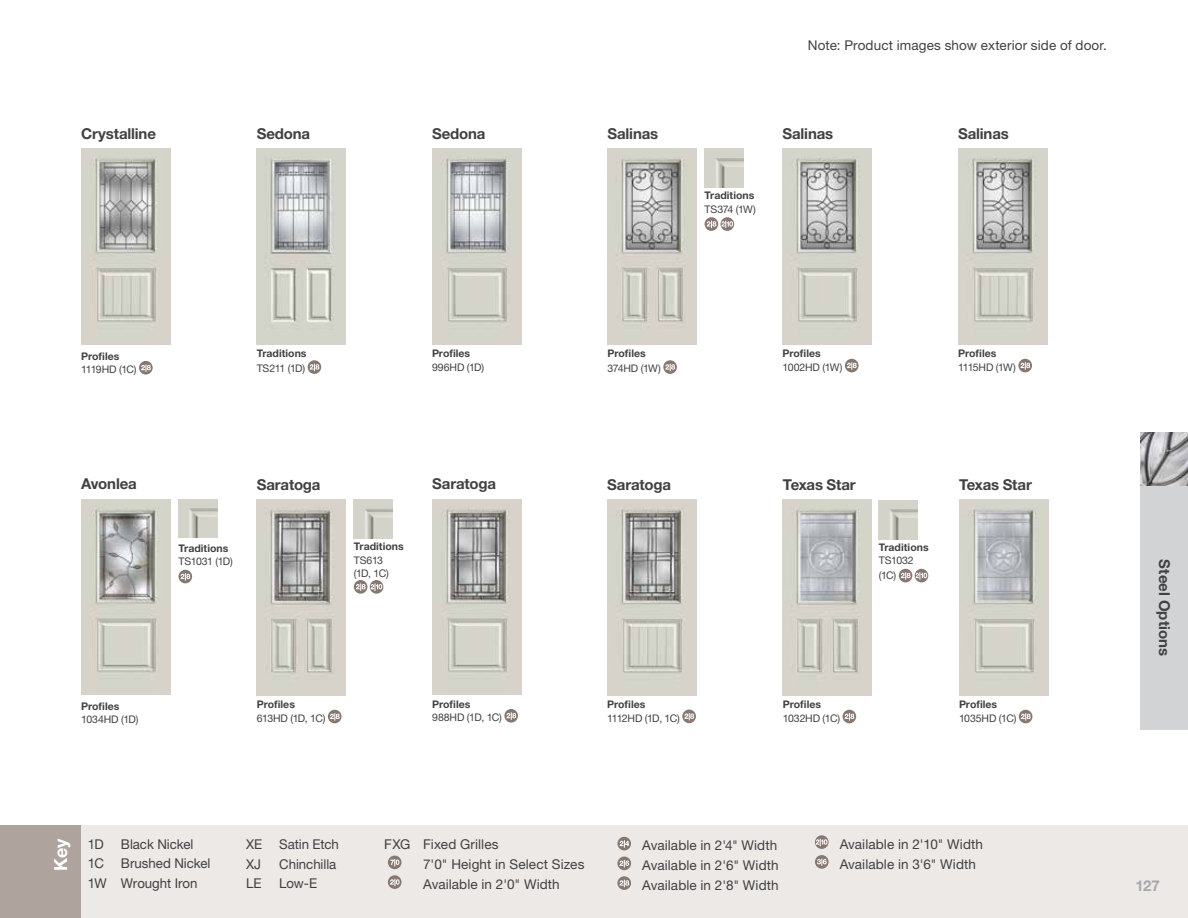
<style>
.page{position:relative;width:1188px;height:918px;background:#fff}
.page>*{position:absolute;margin:0;border:0;box-sizing:border-box;transform-origin:0 0}
.t1{font:700 18px "Helvetica Neue LT Std";color:#fff}
.t2{font:700 15px "Helvetica Neue LT Std";letter-spacing:-.01em;color:#414042}
.t3{font:700 15px "Helvetica Neue LT Std";color:#a7a9ac}
.t4{font:13.5px/19.8px "Helvetica Neue LT Std";letter-spacing:.005em;color:#414042}
.t5{font:700 10.5px "Helvetica Neue LT Std";color:#414042}
.t6{font:10.5px/13.5px "Helvetica Neue LT Std";letter-spacing:-.035em;color:#414042}
.t7{font:10.5px "Helvetica Neue LT Std";letter-spacing:-.015em;color:#414042}
.t8{font:10.5px "Helvetica Neue LT Std";letter-spacing:-.065em;color:#414042}
.t9{font:10.5px "Helvetica Neue LT Std";letter-spacing:-.005em;color:#414042}
.t10{font:10.5px "Helvetica Neue LT Std";letter-spacing:-.06em;color:#414042}
.t11{font:10.5px "Helvetica Neue LT Std";letter-spacing:-.01em;color:#414042}
</style>
<div class="page">
<div style="left:29px;top:826px;width:1159px;height:92px;background:#ece9e7"></div>
<svg style="left:388px;top:856px;width:14px;height:13px"></svg>
<svg style="left:390px;top:859px;width:9px;height:7px"></svg>
<svg style="left:388px;top:875px;width:14px;height:14px"></svg>
<svg style="left:390px;top:879px;width:10px;height:7px"></svg>
<svg style="left:617px;top:837px;width:14px;height:13px"></svg>
<svg style="left:620px;top:840px;width:9px;height:8px"></svg>
<svg style="left:617px;top:857px;width:14px;height:13px"></svg>
<svg style="left:619px;top:860px;width:10px;height:7px"></svg>
<svg style="left:617px;top:876px;width:14px;height:14px"></svg>
<svg style="left:619px;top:880px;width:10px;height:7px"></svg>
<svg style="left:815px;top:835px;width:14px;height:14px"></svg>
<svg style="left:816px;top:839px;width:11px;height:7px"></svg>
<div style="left:815px;top:855px;width:14px;height:14px;background:#867870;border-radius:50%"></div>
<svg style="left:817px;top:858px;width:10px;height:8px"></svg>
<div style="left:0;top:826px;width:81px;height:92px;background:#aea39d"></div>
<img style="left:432px;top:149px;width:89px;height:196px">
<img style="left:783px;top:149px;width:89px;height:196px">
<div style="left:845px;top:359px;width:14px;height:13px;background:#867870;border-radius:50%"></div>
<svg style="left:847px;top:362px;width:10px;height:8px"></svg>
<img style="left:608px;top:149px;width:89px;height:196px">
<svg style="left:663px;top:360px;width:14px;height:14px"></svg>
<svg style="left:665px;top:364px;width:10px;height:7px"></svg>
<img style="left:257px;top:149px;width:89px;height:196px">
<svg style="left:308px;top:360px;width:13px;height:14px"></svg>
<svg style="left:310px;top:364px;width:9px;height:7px"></svg>
<img style="left:81px;top:499px;width:89px;height:196px">
<img style="left:179px;top:499px;width:38px;height:39px">
<svg style="left:179px;top:570px;width:13px;height:13px"></svg>
<svg style="left:181px;top:573px;width:9px;height:8px"></svg>
<img style="left:432px;top:499px;width:89px;height:196px">
<svg style="left:504px;top:709px;width:14px;height:14px"></svg>
<svg style="left:506px;top:712px;width:10px;height:8px"></svg>
<img style="left:257px;top:500px;width:89px;height:196px">
<div style="left:328px;top:710px;width:14px;height:13px;background:#867870;border-radius:50%"></div>
<svg style="left:330px;top:713px;width:10px;height:8px"></svg>
<img style="left:607px;top:500px;width:89px;height:195px">
<div style="left:682px;top:710px;width:14px;height:13px;background:#867870;border-radius:50%"></div>
<svg style="left:684px;top:713px;width:10px;height:7px"></svg>
<img style="left:958px;top:149px;width:89px;height:196px">
<svg style="left:1018px;top:359px;width:14px;height:13px"></svg>
<svg style="left:1020px;top:362px;width:10px;height:8px"></svg>
<img style="left:81px;top:149px;width:89px;height:196px">
<svg style="left:139px;top:361px;width:14px;height:14px"></svg>
<svg style="left:141px;top:364px;width:10px;height:8px"></svg>
<img style="left:705px;top:149px;width:38px;height:39px">
<svg style="left:705px;top:217px;width:13px;height:14px"></svg>
<div style="left:721px;top:217px;width:13px;height:14px;background:#867870;border-radius:50%"></div>
<svg style="left:707px;top:221px;width:26px;height:7px"></svg>
<img style="left:354px;top:500px;width:39px;height:38px">
<div style="left:354px;top:580px;width:13px;height:14px;background:#867870;border-radius:50%"></div>
<div style="left:370px;top:580px;width:13px;height:14px;background:#867870;border-radius:50%"></div>
<svg style="left:356px;top:583px;width:26px;height:8px"></svg>
<img style="left:783px;top:500px;width:89px;height:196px">
<svg style="left:843px;top:710px;width:13px;height:13px"></svg>
<svg style="left:845px;top:713px;width:9px;height:8px"></svg>
<img style="left:879px;top:500px;width:39px;height:39px">
<div style="left:899px;top:569px;width:13px;height:13px;background:#867870;border-radius:50%"></div>
<div style="left:915px;top:569px;width:13px;height:13px;background:#867870;border-radius:50%"></div>
<svg style="left:901px;top:572px;width:26px;height:8px"></svg>
<img style="left:959px;top:500px;width:89px;height:196px">
<div style="left:1019px;top:710px;width:13px;height:13px;background:#867870;border-radius:50%"></div>
<svg style="left:1021px;top:713px;width:10px;height:8px"></svg>
<img style="left:1141px;top:432px;width:47px;height:54px">
<div style="left:1141px;top:486px;width:47px;height:243px;background:#d1d3d4"></div>
<p class="t2" style="left:81px;top:125px;width:76px">Crystalline</p>
<p class="t2" style="left:257px;top:125px;width:55px">Sedona</p>
<p class="t2" style="left:432px;top:125px;width:55px">Sedona</p>
<p class="t2" style="left:608px;top:125px;width:52px">Salinas</p>
<p class="t4" style="left:808px;top:35px;width:301px">Note: Product images show exterior side of door.</p>
<p class="t5" style="left:705px;top:189px;width:51px">Traditions</p>
<p class="t6" style="left:705px;top:202px;width:53px">TS374 (1W)</p>
<p class="t2" style="left:783px;top:125px;width:52px">Salinas</p>
<p class="t2" style="left:958px;top:125px;width:52px">Salinas</p>
<p class="t5" style="left:81px;top:349px;width:40px">Profiles</p>
<p class="t10" style="left:81px;top:363px;width:57px">1119HD (1C)</p>
<p class="t2" style="left:81px;top:475px;width:57px">Avonlea</p>
<p class="t5" style="left:257px;top:347px;width:51px">Traditions</p>
<p class="t6" style="left:257px;top:362px;width:50px">TS211 (1D)</p>
<p class="t5" style="left:432px;top:347px;width:40px">Profiles</p>
<p class="t6" style="left:432px;top:360px;width:54px">996HD (1D)</p>
<p class="t5" style="left:179px;top:542px;width:51px">Traditions</p>
<p class="t6" style="left:179px;top:555px;width:56px">TS1031 (1D)</p>
<p class="t2" style="left:257px;top:476px;width:65px">Saratoga</p>
<p class="t5" style="left:354px;top:540px;width:51px">Traditions</p>
<p class="t6" style="left:354px;top:553px;width:37px">TS613 (1D, 1C)</p>
<p class="t2" style="left:432px;top:475px;width:65px">Saratoga</p>
<p class="t5" style="left:608px;top:347px;width:40px">Profiles</p>
<p class="t6" style="left:608px;top:362px;width:55px">374HD (1W)</p>
<p class="t2" style="left:607px;top:475px;width:65px">Saratoga</p>
<p class="t5" style="left:783px;top:347px;width:40px">Profiles</p>
<p class="t7" style="left:783px;top:361px;width:62px">1002HD (1W)</p>
<p class="t5" style="left:958px;top:347px;width:40px">Profiles</p>
<p class="t8" style="left:958px;top:361px;width:59px">1115HD (1W)</p>
<p class="t2" style="left:783px;top:476px;width:74px">Texas Star</p>
<p class="t5" style="left:879px;top:541px;width:51px">Traditions</p>
<p class="t6" style="left:879px;top:553px;width:36px;line-height:15px">TS1032 (1C)</p>
<p class="t2" style="left:959px;top:476px;width:74px">Texas Star</p>
<p class="t5" style="left:81px;top:700px;width:40px">Profiles</p>
<p class="t7" style="left:81px;top:713px;width:59px">1034HD (1D)</p>
<p class="t5" style="left:257px;top:698px;width:40px">Profiles</p>
<p class="t6" style="left:257px;top:711px;width:70px">613HD (1D, 1C)</p>
<h1 class="t1" style="left:50px;top:871px;width:33px;rotate:-90deg">Key</h1>
<p class="t4" style="left:88px;top:834px;width:17px">1D</p>
<p class="t4" style="left:121px;top:834px;width:74px">Black Nickel</p>
<p class="t4" style="left:88px;top:854px;width:18px">1C</p>
<p class="t4" style="left:88px;top:854px;width:124px;text-indent:33px">Brushed Nickel<br>1W Wrought Iron</p>
<p class="t4" style="left:246px;top:834px;width:94px">XE Satin Etch<br>XJ</p>
<p class="t4" style="left:279px;top:854px;width:59px">Chinchilla</p>
<p class="t4" style="left:246px;top:873px;width:17px">LE</p>
<p class="t4" style="left:279px;top:873px;width:39px">Low-E</p>
<p class="t5" style="left:432px;top:697px;width:40px">Profiles</p>
<p class="t9" style="left:432px;top:711px;width:71px">988HD (1D, 1C)</p>
<p class="t5" style="left:607px;top:698px;width:40px">Profiles</p>
<p class="t8" style="left:607px;top:712px;width:74px">1112HD (1D, 1C)</p>
<p class="t5" style="left:783px;top:698px;width:40px">Profiles</p>
<p class="t7" style="left:783px;top:712px;width:59px">1032HD (1C)</p>
<p class="t5" style="left:959px;top:698px;width:40px">Profiles</p>
<p class="t11" style="left:959px;top:712px;width:59px">1035HD (1C)</p>
<p class="t4" style="left:423px;top:835px;width:163px;text-indent:-39px">FXG Fixed Grilles<br>7'0" Height in Select Sizes<br>Available in 2'0" Width</p>
<p class="t4" style="left:642px;top:836px;width:138px;text-align:justify">Available in 2'4" Width Available in 2'6" Width Available in 2'8" Width</p>
<p class="t4" style="left:840px;top:834px;width:145px">Available in 2'10" Width</p>
<p class="t4" style="left:840px;top:854px;width:138px">Available in 3'6" Width</p>
<p class="t2" style="left:1174px;top:559px;width:98px;rotate:90deg">Steel Options</p>
<p class="t3" style="left:1136px;top:876px;width:26px">127</p>
</div>
